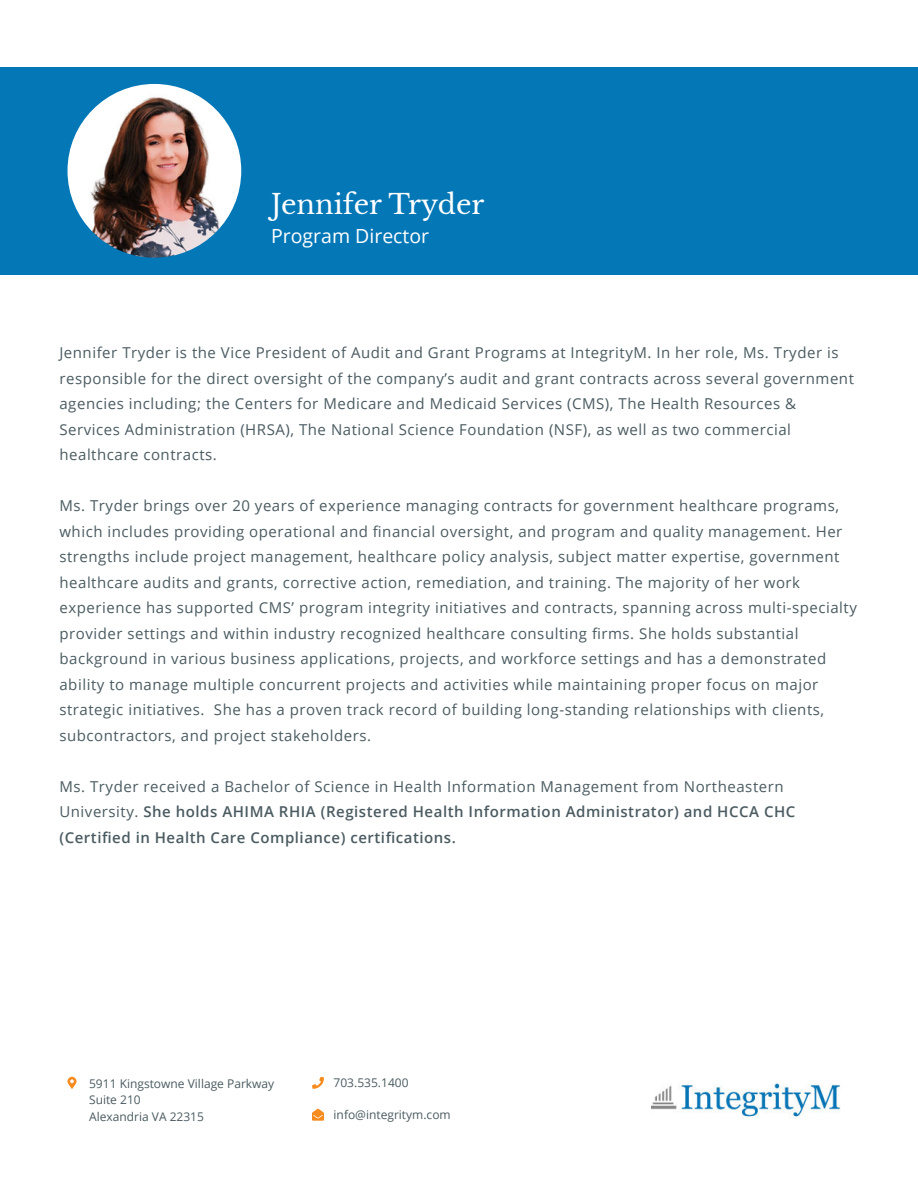
<style>
.page{position:relative;width:918px;height:1188px;background:#fff}
.page>*{position:absolute;margin:0;border:0;box-sizing:border-box;transform-origin:0 0}
.t1{font:27px "Libre Baskerville";color:#fff}
.t2{font:19.5px "Open Sans";color:#fff}
.t3{font:15px/25.5px "Open Sans";letter-spacing:.035em;color:#4a5b61}
.t4{font:600 15px/25.5px "Open Sans";letter-spacing:.035em;color:#4a5b61}
.t5{font:12px/16.5px "Open Sans";color:#4a5b61}
.s1{font-weight:400}
</style>
<div class="page">
<div style="left:0;top:67px;width:918px;height:207px;background:#0477b7"></div>
<img style="left:651px;top:1083px;width:190px;height:36px">
<svg style="left:68px;top:1077px;width:8px;height:12px"></svg>
<svg style="left:312px;top:1077px;width:12px;height:12px"></svg>
<svg style="left:312px;top:1109px;width:12px;height:12px"></svg>
<img style="left:68px;top:84px;width:173px;height:174px;border-radius:87px">
<h1 class="t1" style="left:271px;top:188px;width:215px">Jennifer Tryder</h1>
<h2 class="t2" style="left:271px;top:228px;width:160px">Program Director</h2>
<p class="t3" style="left:59px;top:342px;width:796px">Jennifer Tryder is the Vice President of Audit and Grant Programs at IntegrityM. In her role, Ms. Tryder is responsible for the direct oversight of the company’s audit and grant contracts across several government agencies including; the Centers for Medicare and Medicaid Services (CMS), The Health Resources &amp; Services Administration (HRSA), The National Science Foundation (NSF), as well as two commercial healthcare contracts.</p>
<p class="t3" style="left:59px;top:495px;width:799px">Ms. Tryder brings over 20 years of experience managing contracts for government healthcare programs, which includes providing operational and financial oversight, and program and quality management. Her strengths include project management, healthcare policy analysis, subject matter expertise, government healthcare audits and grants, corrective action, remediation, and training. The majority of her work experience has supported CMS’ program integrity initiatives and contracts, spanning across multi-specialty provider settings and within industry recognized healthcare consulting firms. She holds substantial background in various business applications, projects, and workforce settings and has a demonstrated ability to manage multiple concurrent projects and activities while maintaining proper focus on major strategic initiatives. She has a proven track record of building long-standing relationships with clients, subcontractors, and project stakeholders.</p>
<p class="t4" style="left:59px;top:775px;width:737px"><span class="s1">Ms. Tryder received a Bachelor of Science in Health Information Management from Northeastern<br>University.</span> She holds AHIMA RHIA (Registered Health Information Administrator) and HCCA CHC (Certified in Health Care Compliance) certifications.</p>
<p class="t5" style="left:89px;top:1076px;width:187px">5911 Kingstowne Village Parkway<br>Suite 210<br>Alexandria VA 22315</p>
<p class="t5" style="left:334px;top:1076px;width:77px">703.535.1400</p>
<p class="t5" style="left:334px;top:1108px;width:119px">info@integritym.com</p>
</div>
